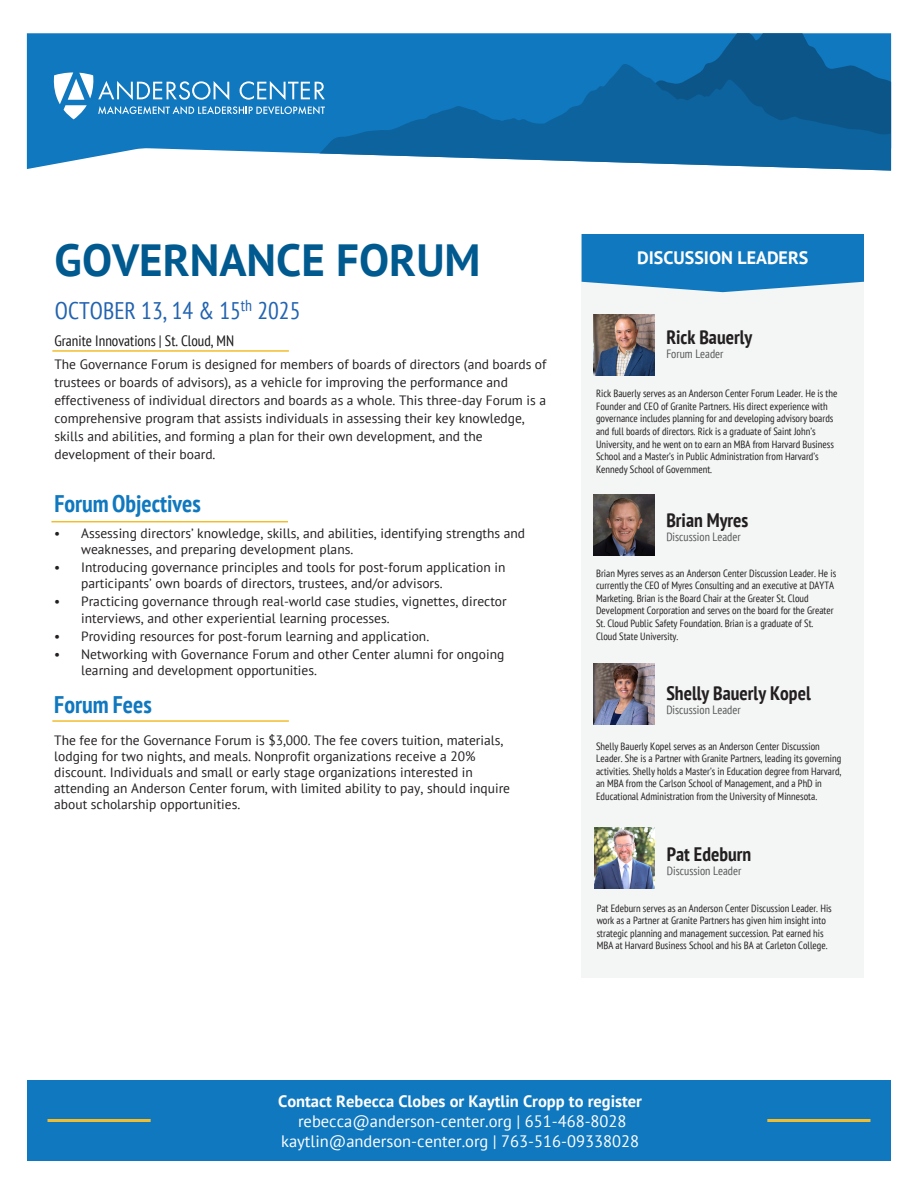
<style>
.page{position:relative;width:918px;height:1188px;background:#fff}
.page>*{position:absolute;margin:0;border:0;box-sizing:border-box;transform-origin:0 0}
.t1{font:700 45px "PT Sans";color:#005a8f}
.t2{font:700 condensed 24px "PT Sans";color:#1078bf}
.t3{font:condensed 24px "PT Sans";color:#2263b0}
.t4{font:700 condensed 19.5px "PT Sans";color:#231f20}
.t5{font:700 18px "PT Sans";color:#fff}
.t6{font:16.5px/19.8px "PT Sans";color:#fff;text-align:center}
.t7{font:condensed 15px "PT Sans";color:#1a1818}
.t8{font:13.5px/18px "PT Sans";color:#231f20}
.t9{font:condensed 12px "PT Sans";color:#57585a}
.t10{font:condensed 10.5px/12.6px "PT Sans";color:#221e1f}
.s1{font-family:"PT Sans Narrow";font-stretch:normal}
.s2{font-weight:700}
</style>
<div class="page">
<hr style="left:51px;top:521px;width:237px;height:1px;background:#f2bd2d">
<div style="left:582px;top:234px;width:282px;height:744px;background:#f3f6f4"></div>
<div style="left:27px;top:1080px;width:864px;height:81px;background:#1078bf"></div>
<svg style="left:582px;top:234px;width:282px;height:58px"></svg>
<hr style="left:52px;top:350px;width:237px;height:2px;background:#f2bd2d">
<hr style="left:767px;top:1119px;width:103px;height:3px;background:#f2bd2d">
<hr style="left:48px;top:1119px;width:103px;height:3px;background:#f2bd2d">
<img style="left:594px;top:495px;width:61px;height:61px">
<svg style="left:27px;top:33px;width:550px;height:136px;fill:#1078bf"></svg>
<svg style="left:577px;top:33px;width:314px;height:31px"></svg>
<svg style="left:319px;top:64px;width:572px;height:107px;fill:#0d639e"></svg>
<svg style="left:54px;top:72px;width:271px;height:47px"></svg>
<img style="left:594px;top:314px;width:61px;height:61px">
<img style="left:594px;top:827px;width:61px;height:61px">
<hr style="left:52px;top:720px;width:237px;height:2px;background:#f2bd2d">
<img style="left:593px;top:663px;width:61px;height:61px">
<h1 class="t1" style="left:55px;top:230px;width:427px">GOVERNANCE FORUM</h1>
<h2 class="t3" style="left:55px;top:295px;width:247px">OCTOBER <span class="s1">13</span>, <span class="s1">14</span> &amp; <span class="s1">15</span><sup>th</sup> 2025</h2>
<p class="t7" style="left:54px;top:331px;width:181px">Granite Innovations | St. Cloud, MN</p>
<p class="t8" style="left:54px;top:355px;width:494px">The Governance Forum is designed for members of boards of directors (and boards of trustees or boards of advisors), as a vehicle for improving the performance and effectiveness of individual directors and boards as a whole. This three-day Forum is a comprehensive program that assists individuals in assessing their key knowledge, skills and abilities, and forming a plan for their own development, and the development of their board.</p>
<h2 class="t2" style="left:54px;top:488px;width:148px">Forum Objectives</h2>
<p class="t8" style="left:81px;top:525px;width:446px;line-height:16.2px;text-indent:-27px">• Assessing directors’ knowledge, skills, and abilities, identifying strengths and weaknesses, and preparing development plans.</p>
<p class="t8" style="left:81px;top:559px;width:426px;line-height:16.2px;text-indent:-27px">• Introducing governance principles and tools for post-forum application in participants’ own boards of directors, trustees, and/or advisors.</p>
<p class="t8" style="left:81px;top:593px;width:427px;line-height:16.2px;text-indent:-27px">• Practicing governance through real-world case studies, vignettes, director interviews, and other experiential learning processes.</p>
<p class="t8" style="left:54px;top:627px;width:377px">• Providing resources for post-forum learning and application.</p>
<p class="t8" style="left:81px;top:646px;width:425px;line-height:16.2px;text-indent:-27px">• Networking with Governance Forum and other Center alumni for ongoing learning and development opportunities.</p>
<p class="t2" style="left:54px;top:688px;width:99px">Forum Fees</p>
<p class="t8" style="left:54px;top:732px;width:457px;line-height:16px">The fee for the Governance Forum is $3,000. The fee covers tuition, materials, lodging for two nights, and meals. Nonprofit organizations receive a 20% discount. Individuals and small or early stage organizations interested in attending an Anderson Center forum, with limited ability to pay, should inquire about scholarship opportunities.</p>
<p class="t5" style="left:637px;top:246px;width:173px">DISCUSSION LEADERS</p>
<p class="t4" style="left:666px;top:324px;width:87px">Rick Bauerly</p>
<p class="t9" style="left:666px;top:346px;width:59px">Forum Leader</p>
<p class="t10" style="left:596px;top:387px;width:243px">Rick Bauerly serves as an Anderson Center Forum Leader. He is the Founder and CEO of Granite Partners. His direct experience with governance includes planning for and developing advisory boards and full boards of directors. Rick is a graduate of Saint John’s University, and he went on to earn an MBA from Harvard Business School and a Master’s in Public Administration from Harvard’s Kennedy School of Government.</p>
<p class="t4" style="left:666px;top:507px;width:84px">Brian Myres</p>
<p class="t9" style="left:666px;top:529px;width:76px">Discussion Leader</p>
<p class="t10" style="left:596px;top:567px;width:242px">Brian Myres serves as an Anderson Center Discussion Leader. He is currently the CEO of Myres Consulting and an executive at DAYTA Marketing. Brian is the Board Chair at the Greater St. Cloud Development Corporation and serves on the board for the Greater St. Cloud Public Safety Foundation. Brian is a graduate of St.<br>Cloud State University.</p>
<h3 class="t4" style="left:666px;top:680px;width:146px">Shelly Bauerly Kopel</h3>
<p class="t9" style="left:666px;top:702px;width:76px">Discussion Leader</p>
<p class="t10" style="left:596px;top:739px;width:247px">Shelly Bauerly Kopel serves as an Anderson Center Discussion Leader. She is a Partner with Granite Partners, leading its governing activities. Shelly holds a Master’s in Education degree from Harvard, an MBA from the Carlson School of Management, and a PhD in Educational Administration from the University of Minnesota.</p>
<h3 class="t4" style="left:667px;top:841px;width:86px">Pat Edeburn</h3>
<p class="t9" style="left:667px;top:863px;width:76px">Discussion Leader</p>
<p class="t10" style="left:597px;top:901px;width:237px">Pat Edeburn serves as an Anderson Center Discussion Leader. His work as a Partner at Granite Partners has given him insight into strategic planning and management succession. Pat earned his MBA at Harvard Business School and his BA at Carleton College.</p>
<p class="t6" style="left:278px;top:1091px;width:365px"><span class="s2">Contact Rebecca Clobes or Kaytlin Cropp to register </span>rebecca@anderson-center.org | 651-468-8028 kaytlin@anderson-center.org | 763-516-09338028</p>
</div>
